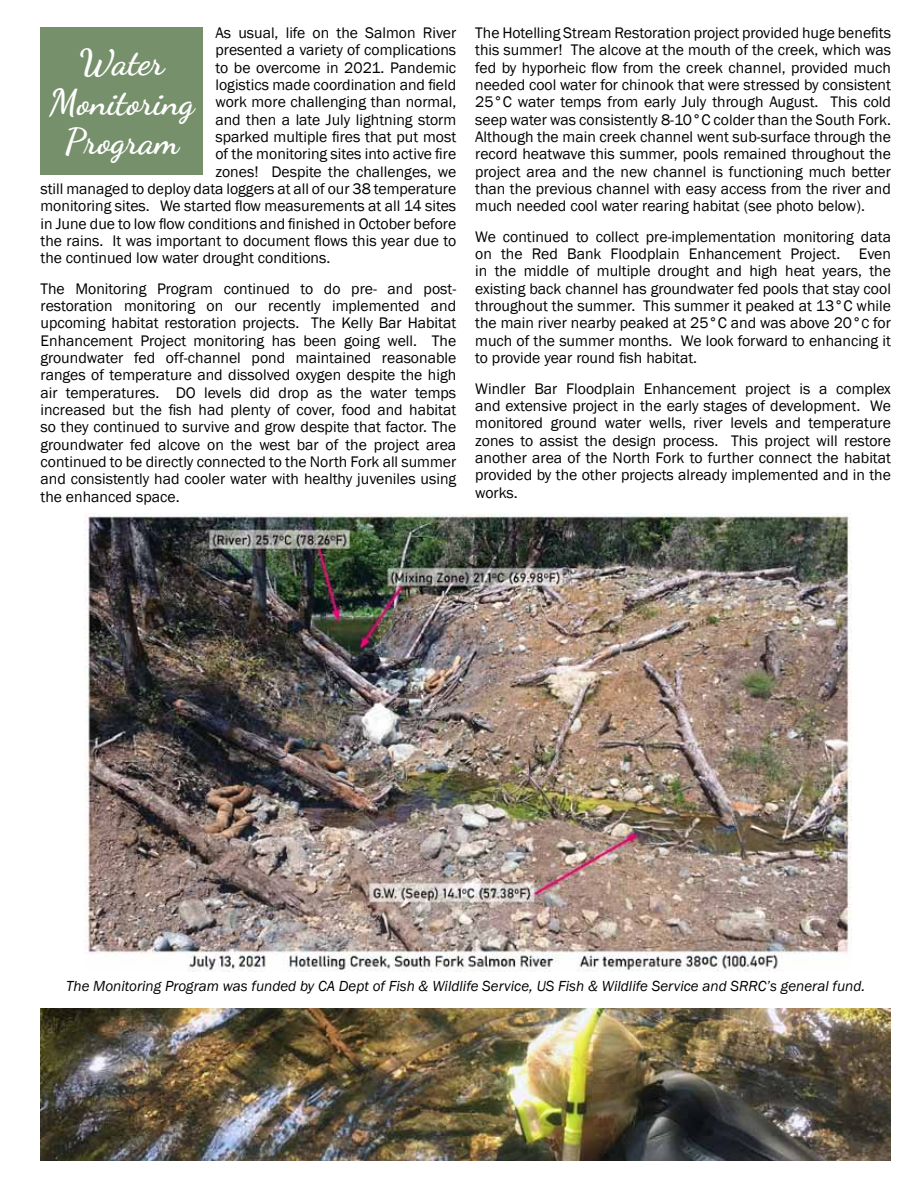
<style>
.page{position:relative;width:918px;height:1188px;background:#fff}
.page>*{position:absolute;margin:0;border:0;box-sizing:border-box;transform-origin:0 0}
.t1{font:700 36px/39.6px "Dancing Script";color:#fff;text-align:center}
.t2{font:15.75px/17.4px "Franklin Gothic";color:#000;text-align:justify}
.t3{font:italic 15px "Franklin Gothic";color:#000}
.s1{font-size:13.5px}
</style>
<div class="page">
<img style="left:84px;top:514px;width:768px;height:457px">
<div style="left:40px;top:27px;width:163px;height:147px;background:#77906c"></div>
<img style="left:40px;top:1009px;width:851px;height:152px">
<p class="t2" style="left:215px;top:24px;width:242px">As usual, life on the Salmon River</p>
<p class="t2" style="left:215px;top:42px;width:242px">presented a variety of complications</p>
<p class="t2" style="left:215px;top:59px;width:242px">to be overcome in 2021. Pandemic</p>
<p class="t2" style="left:215px;top:76px;width:242px">logistics made coordination and field</p>
<p class="t2" style="left:215px;top:94px;width:242px">work more challenging than normal,</p>
<p class="t2" style="left:215px;top:111px;width:242px">and then a late July lightning storm</p>
<p class="t2" style="left:215px;top:128px;width:242px">sparked multiple fires that put most</p>
<p class="t2" style="left:215px;top:146px;width:242px">of the monitoring sites into active fire</p>
<p class="t2" style="left:215px;top:163px;width:242px">zones! Despite the challenges, we</p>
<p class="t2" style="left:40px;top:180px;width:417px">still managed to deploy data loggers at all of our 38 temperature</p>
<p class="t2" style="left:40px;top:198px;width:417px">monitoring sites. We started flow measurements at all 14 sites</p>
<p class="t2" style="left:40px;top:215px;width:417px">in June due to low flow conditions and finished in October before</p>
<p class="t2" style="left:40px;top:232px;width:417px">the rains. It was important to document flows this year due to</p>
<p class="t2" style="left:40px;top:250px;width:291px">the continued low water drought conditions.</p>
<p class="t2" style="left:40px;top:280px;width:417px">The Monitoring Program continued to do pre- and post&shy;restoration monitoring on our recently implemented and upcoming habitat restoration projects. The Kelly Bar Habitat Enhancement Project monitoring has been going well. The groundwater fed off-channel pond maintained reasonable ranges of temperature and dissolved oxygen despite the high air temperatures. DO levels did drop as the water temps increased but the fish had plenty of cover, food and habitat so they continued to survive and grow despite that factor. The groundwater fed alcove on the west bar of the project area continued to be directly connected to the North Fork all summer and consistently had cooler water with healthy juveniles using the enhanced space.</p>
<h1 class="t1" style="left:49px;top:42px;width:147px">Water<br>Monitoring<br>Program</h1>
<p class="t2" style="left:475px;top:24px;width:417px">The Hotelling Stream Restoration project provided huge benefits this summer! The alcove at the mouth of the creek, which was fed by hyporheic flow from the creek channel, provided much needed cool water for chinook that were stressed by consistent 25°C water temps from early July through August. This cold seep water was consistently 8-10°C colder than the South Fork.<br>Although the main creek channel went sub-surface through the record heatwave this summer, pools remained throughout the project area and the new channel is functioning much better than the previous channel with easy access from the river and much needed cool water rearing habitat (see photo below).</p>
<p class="t2" style="left:475px;top:228px;width:417px">We continued to collect pre-implementation monitoring data on the Red Bank Floodplain Enhancement Project. Even in the middle of multiple drought and high heat years, the existing back channel has groundwater fed pools that stay cool throughout the summer. This summer it peaked at 13°C while the main river nearby peaked at 25°C and was above 20°<span class="s1">C</span> for much of the summer months. We look forward to enhancing it to provide year round fish habitat.</p>
<p class="t2" style="left:475px;top:380px;width:417px">Windler Bar Floodplain Enhancement project is a complex and extensive project in the early stages of development. We monitored ground water wells, river levels and temperature zones to assist the design process. This project will restore another area of the North Fork to further connect the habitat provided by the other projects already implemented and in the works.</p>
<p class="t3" style="left:66px;top:977px;width:801px">The Monitoring Program was funded by CA Dept of Fish &amp; Wildlife Service, US Fish &amp; Wildlife Service and SRRC’s general fund.</p>
</div>
